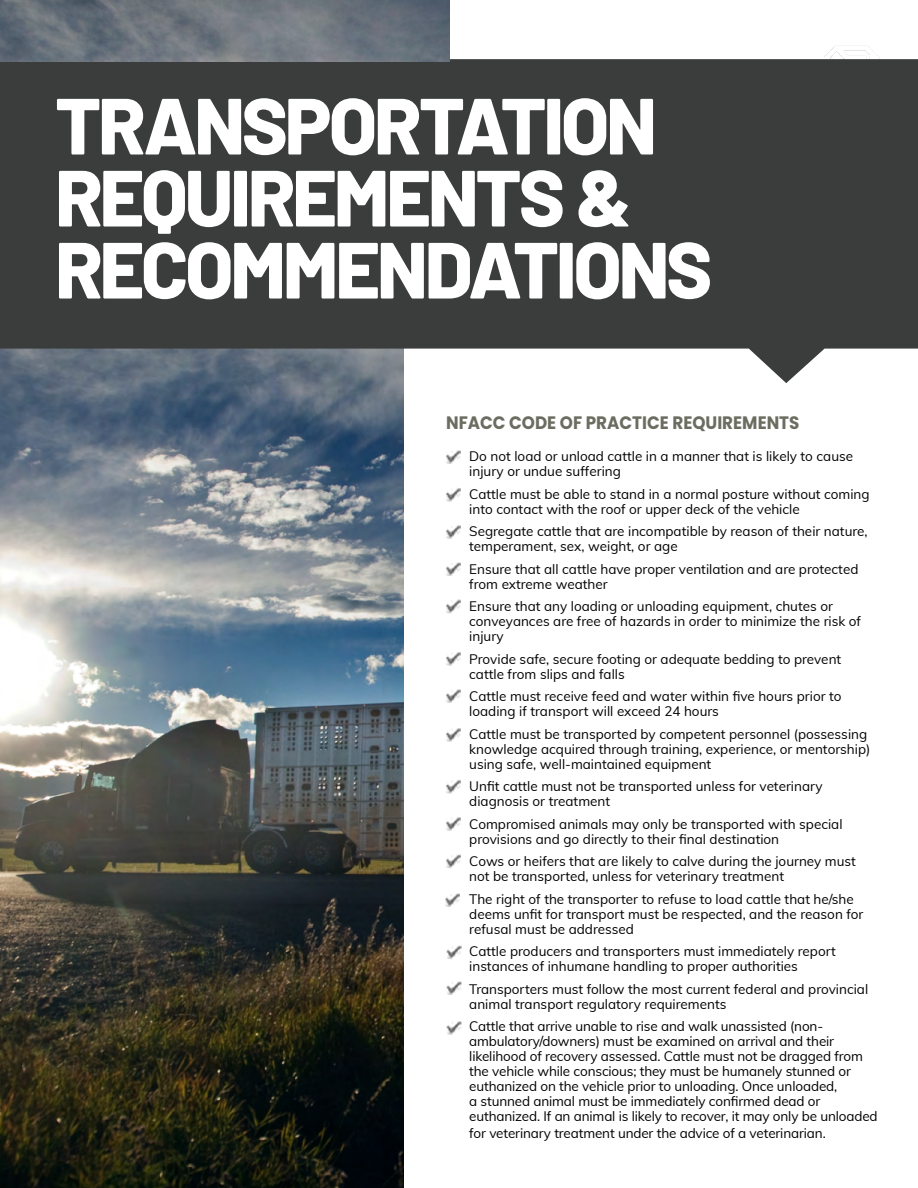
<style>
.page{position:relative;width:918px;height:1188px;background:#fff}
.page>*{position:absolute;margin:0;border:0;box-sizing:border-box;transform-origin:0 0}
.t1{font:800 79.5px/72px "Barlow";letter-spacing:-.04em;color:#fff}
.t2{font:700 18px "Poppins";color:#6c6d61;scale:.93 1}
.t3{font:13.5px/15px "Muli";color:#000}
</style>
<div class="page">
<img style="left:446px;top:450px;width:15px;height:14px">
<img style="left:446px;top:488px;width:15px;height:14px">
<img style="left:446px;top:525px;width:15px;height:14px">
<img style="left:446px;top:562px;width:15px;height:14px">
<img style="left:446px;top:599px;width:15px;height:15px">
<img style="left:824px;top:46px;width:56px;height:13px">
<img style="left:0;top:383px;width:404px;height:805px">
<svg style="left:0;top:59px;width:918px;height:324px;background:#474a4a"></svg>
<img style="left:0;top:0;width:449px;height:61px">
<img style="left:446px;top:652px;width:15px;height:14px">
<img style="left:446px;top:689px;width:15px;height:14px">
<img style="left:446px;top:728px;width:15px;height:14px">
<img style="left:446px;top:780px;width:15px;height:14px">
<img style="left:446px;top:817px;width:15px;height:14px">
<img style="left:446px;top:854px;width:15px;height:14px">
<img style="left:445px;top:893px;width:15px;height:14px">
<img style="left:446px;top:945px;width:16px;height:14px">
<img style="left:446px;top:981px;width:16px;height:14px">
<img style="left:446px;top:1021px;width:16px;height:14px">
<h1 class="t1" style="left:55px;top:90px;width:659px">TRANSPORTATION<br>REQUIREMENTS &amp;<br>RECOMMENDATIONS</h1>
<h2 class="t2" style="left:446px;top:412px;width:382px">NFACC CODE OF PRACTICE REQUIREMENTS</h2>
<p class="t3" style="left:469px;top:448px;width:385px">Do not load or unload cattle in a manner that is likely to cause injury or undue suffering</p>
<p class="t3" style="left:469px;top:486px;width:402px">Cattle must be able to stand in a normal posture without coming into contact with the roof or upper deck of the vehicle</p>
<p class="t3" style="left:469px;top:523px;width:400px">Segregate cattle that are incompatible by reason of their nature, temperament, sex, weight, or age</p>
<p class="t3" style="left:469px;top:561px;width:391px">Ensure that all cattle have proper ventilation and are protected from extreme weather</p>
<p class="t3" style="left:469px;top:598px;width:393px">Ensure that any loading or unloading equipment, chutes or conveyances are free of hazards in order to minimize the risk of injury</p>
<p class="t3" style="left:469px;top:651px;width:374px">Provide safe, secure footing or adequate bedding to prevent cattle from slips and falls</p>
<p class="t3" style="left:469px;top:688px;width:374px">Cattle must receive feed and water within five hours prior to loading if transport will exceed 24 hours</p>
<p class="t3" style="left:469px;top:726px;width:403px">Cattle must be transported by competent personnel (possessing knowledge acquired through training, experience, or mentorship) using safe, well-maintained equipment</p>
<p class="t3" style="left:469px;top:778px;width:355px">Unfit cattle must not be transported unless for veterinary diagnosis or treatment</p>
<p class="t3" style="left:469px;top:816px;width:375px">Compromised animals may only be transported with special provisions and go directly to their final destination</p>
<p class="t3" style="left:469px;top:853px;width:388px">Cows or heifers that are likely to calve during the journey must not be transported, unless for veterinary treatment</p>
<p class="t3" style="left:469px;top:891px;width:396px">The right of the transporter to refuse to load cattle that he/she deems unfit for transport must be respected, and the reason for refusal must be addressed</p>
<p class="t3" style="left:469px;top:943px;width:368px">Cattle producers and transporters must immediately report instances of inhumane handling to proper authorities</p>
<p class="t3" style="left:469px;top:981px;width:400px">Transporters must follow the most current federal and provincial animal transport regulatory requirements</p>
<p class="t3" style="left:469px;top:1018px;width:410px">Cattle that arrive unable to rise and walk unassisted (non&shy;ambulatory/downers) must be examined on arrival and their likelihood of recovery assessed. Cattle must not be dragged from the vehicle while conscious; they must be humanely stunned or euthanized on the vehicle prior to unloading. Once unloaded,<br>a stunned animal must be immediately confirmed dead or euthanized. If an animal is likely to recover, it may only be unloaded</p>
<p class="t3" style="left:469px;top:1125px;width:358px">for veterinary treatment under the advice of a veterinarian.</p>
</div>
